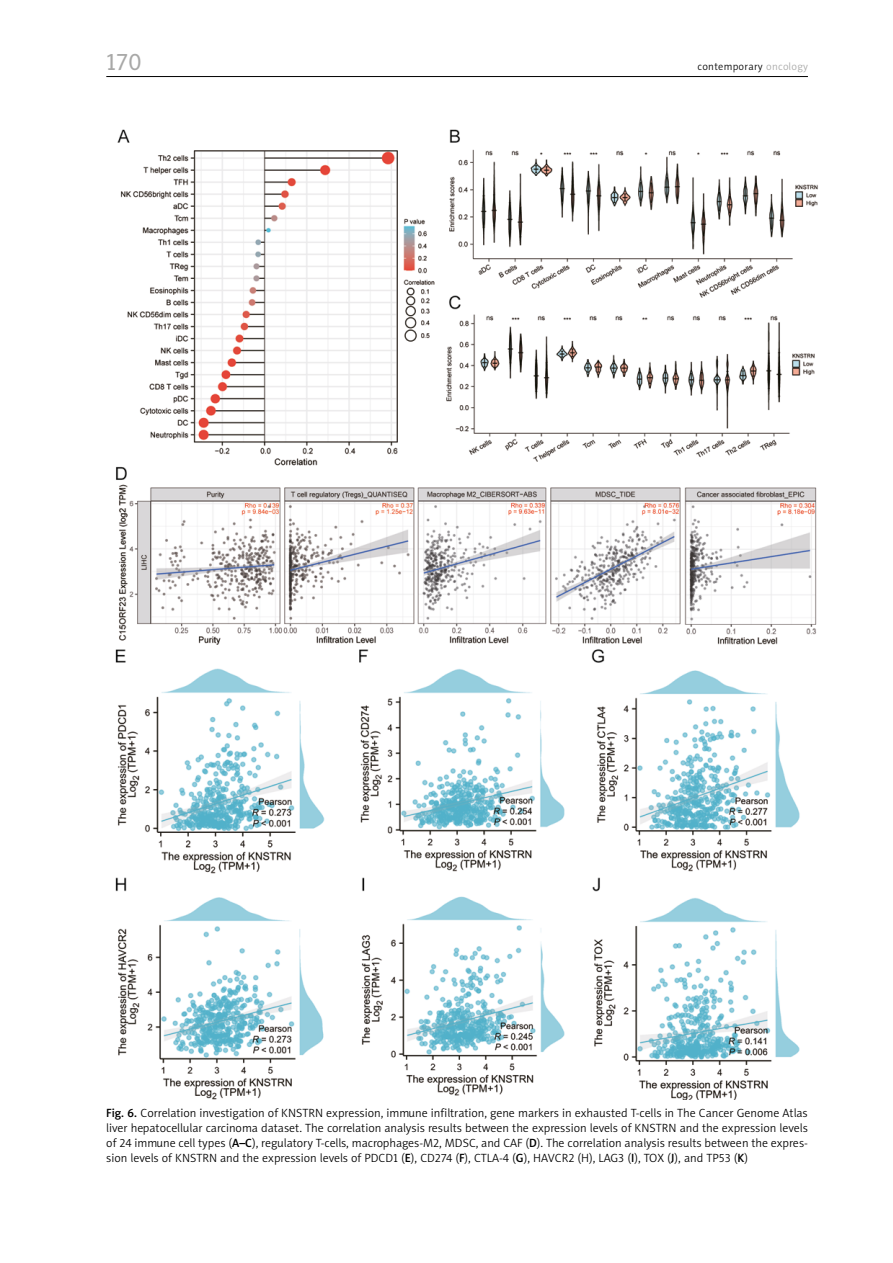
<style>
.page{position:relative;width:893px;height:1263px;background:#fff}
.page>*{position:absolute;margin:0;border:0;box-sizing:border-box;transform-origin:0 0}
.t1{font:24px "Naomi Sans EFN";color:#a8a8a7}
.t2{font:12px/15px "Naomi Sans EFN Light";color:#000;text-align:justify}
.t3{font:10.5px "Naomi Sans EFN Light";letter-spacing:.03em;color:#000}
.s1{color:#a8a8a7}
.s2{font-family:"Naomi Sans EFN Medium"}
</style>
<div class="page">
<hr style="left:106px;top:76px;width:702px;height:1px;background:#000">
<img style="left:115px;top:129px;width:703px;height:970px">
<h1 class="t1" style="left:106px;top:48px;width:37px">170</h1>
<p class="t3" style="left:697px;top:61px;width:112px">contemporary <span class="s1">oncology</span></p>
<p class="t2" style="left:106px;top:1105px;width:703px"><span class="s2">Fig. 6.</span> Correlation investigation of KNSTRN expression, immune infiltration, gene markers in exhausted T-cells in The Cancer Genome Atlas liver hepatocellular carcinoma dataset. The correlation analysis results between the expression levels of KNSTRN and the expression levels of 24 immune cell types (<span class="s2">A–C</span>), regulatory T-cells, macrophages-M2, MDSC, and CAF (<span class="s2">D</span>). The correlation analysis results between the expres&shy;sion levels of KNSTRN and the expression levels of PDCD1 (<span class="s2">E</span>), CD274 (<span class="s2">F</span>), CTLA-4 (<span class="s2">G</span>), HAVCR2 (H), LAG3 (<span class="s2">I</span>), TOX (<span class="s2">J</span>), and TP53 (<span class="s2">K</span>)</p>
</div>
